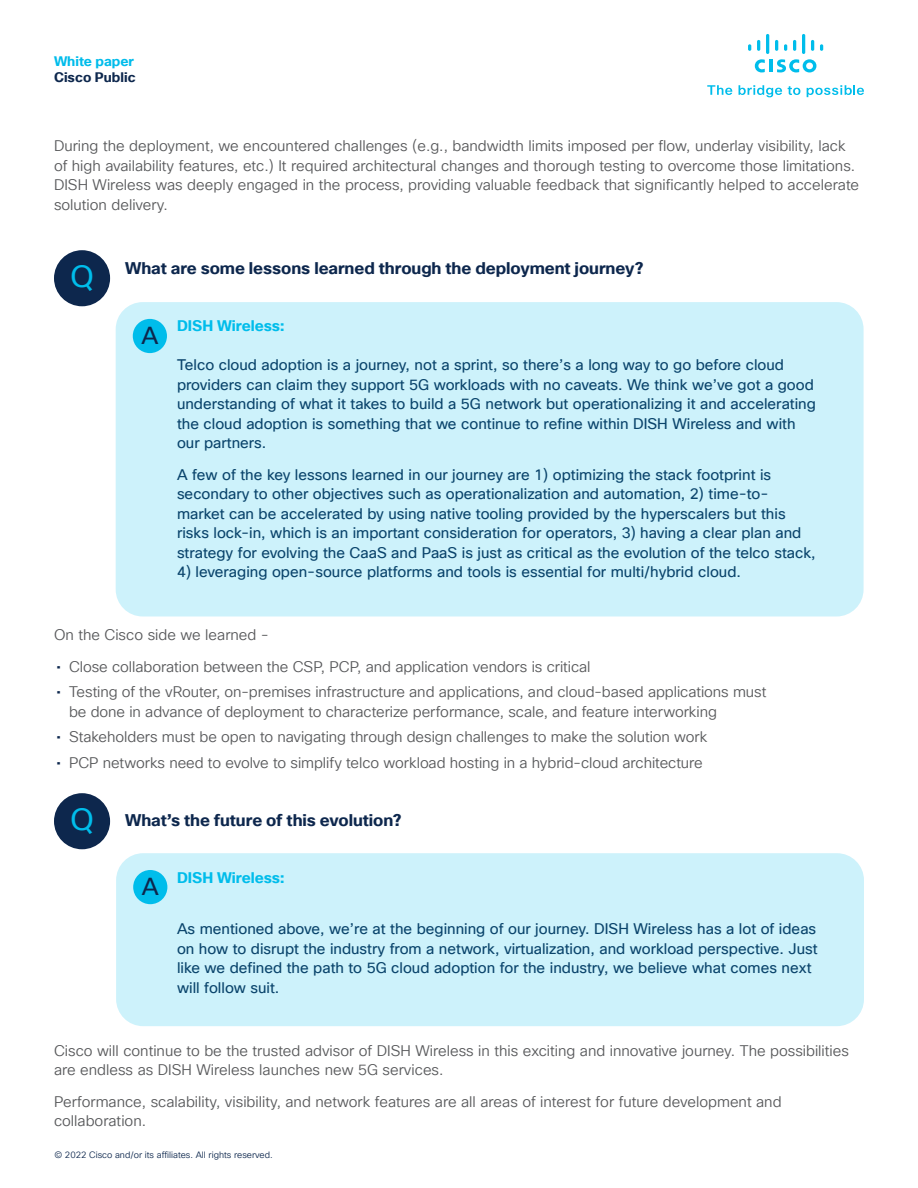
<style>
.page{position:relative;width:918px;height:1188px;background:#fff}
.page>*{position:absolute;margin:0;border:0;box-sizing:border-box;transform-origin:0 0}
.t1{font:30px "Cisco Sans TT";color:#00bdeb}
.t2{font:24px "Cisco Sans TT";color:#0d274d}
.t3{font:700 16.5px "Cisco Sans TT";letter-spacing:-.005em;color:#0d274d}
.t4{font:15px/19.5px "Cisco Sans TT Light";color:#58595b}
.t5{font:15px/19.5px "Cisco Sans TT";color:#0d274d}
.t6{font:700 15px "Cisco Sans TT";color:#00bdeb}
.t7{font:700 13.5px "Cisco Sans TT";color:#0d274d}
.t8{font:700 13.5px "Cisco Sans TT";color:#00bceb}
.t9{font:9px "Cisco Sans TT Light";color:#0d274d}
.s1{font-family:"Cisco Sans TT";color:#0d274d}
.s2{font-weight:400;font-size:30px;color:#00bdeb}
</style>
<div class="page">
<svg style="left:707px;top:85px;width:25px;height:10px"></svg>
<svg style="left:739px;top:85px;width:43px;height:12px"></svg>
<svg style="left:788px;top:86px;width:12px;height:9px"></svg>
<svg style="left:807px;top:85px;width:57px;height:12px"></svg>
<hr style="left:769px;top:60px;width:4px;height:12px;background:#00bdeb">
<svg style="left:755px;top:59px;width:10px;height:13px"></svg>
<svg style="left:777px;top:59px;width:39px;height:13px"></svg>
<svg style="left:748px;top:44px;width:3px;height:7px"></svg>
<svg style="left:757px;top:40px;width:3px;height:11px"></svg>
<hr style="left:766px;top:34px;width:3px;height:20px;background:#00bdeb;border-radius:2px">
<svg style="left:775px;top:40px;width:3px;height:11px"></svg>
<svg style="left:784px;top:44px;width:3px;height:7px"></svg>
<svg style="left:793px;top:40px;width:3px;height:11px"></svg>
<hr style="left:802px;top:34px;width:3px;height:20px;background:#00bdeb;border-radius:2px">
<svg style="left:811px;top:40px;width:3px;height:11px"></svg>
<svg style="left:820px;top:44px;width:3px;height:7px"></svg>
<div style="left:54px;top:793px;width:56px;height:56px;background:#0d274d;border-radius:50%"></div>
<div style="left:54px;top:250px;width:56px;height:56px;background:#0d274d;border-radius:50%"></div>
<div style="left:116px;top:302px;width:748px;height:315px;background:#cdf2fb;border-radius:27px"></div>
<div style="left:133px;top:319px;width:34px;height:34px;background:#00bdeb;border-radius:50%"></div>
<div style="left:116px;top:853px;width:748px;height:173px;background:#cdf2fb;border-radius:27px"></div>
<div style="left:133px;top:870px;width:34px;height:34px;background:#00bdeb;border-radius:50%"></div>
<p class="t8" style="left:54px;top:52px;width:82px">White paper</p>
<p class="t7" style="left:54px;top:69px;width:83px">Cisco Public</p>
<p class="t4" style="left:54px;top:137px;width:807px">During the deployment, we encountered challenges (e.g., bandwidth limits imposed per flow, underlay visibility, lack of high availability features, etc.) It required architectural changes and thorough testing to overcome those limitations.<br>DISH Wireless was deeply engaged in the process, providing valuable feedback that significantly helped to accelerate solution delivery.</p>
<h1 class="t1" style="left:70px;top:257px;width:25px">Q</h1>
<p class="t3" style="left:125px;top:258px;width:520px">What are some lessons learned through the deployment journey?</p>
<h2 class="t2" style="left:141px;top:320px;width:18px">A</h2>
<p class="t6" style="left:177px;top:316px;width:109px">DISH Wireless:</p>
<p class="t5" style="left:177px;top:356px;width:640px">Telco cloud adoption is a journey, not a sprint, so there’s a long way to go before cloud providers can claim they support 5G workloads with no caveats. We think we’ve got a good understanding of what it takes to build a 5G network but operationalizing it and accelerating the cloud adoption is something that we continue to refine within DISH Wireless and with our partners.</p>
<p class="t5" style="left:177px;top:465px;width:640px">A few of the key lessons learned in our journey are 1) optimizing the stack footprint is secondary to other objectives such as operationalization and automation, 2) time-to&shy;market can be accelerated by using native tooling provided by the hyperscalers but this risks lock-in, which is an important consideration for operators, 3) having a clear plan and strategy for evolving the CaaS and PaaS is just as critical as the evolution of the telco stack,</p>
<p class="t5" style="left:177px;top:563px;width:565px">4) leveraging open-source platforms and tools is essential for multi/hybrid cloud.</p>
<p class="t4" style="left:54px;top:626px;width:217px">On the Cisco side we learned -</p>
<p class="t4" style="left:56px;top:657px;width:536px"><span class="s1">•</span> Close collaboration between the CSP, PCP, and application vendors is critical</p>
<p class="t4" style="left:69px;top:683px;width:699px;text-indent:-13px"><span class="s1">•</span> Testing of the vRouter, on-premises infrastructure and applications, and cloud-based applications must be done in advance of deployment to characterize performance, scale, and feature interworking</p>
<p class="t4" style="left:56px;top:728px;width:652px"><span class="s1">•</span> Stakeholders must be open to navigating through design challenges to make the solution work</p>
<p class="t4" style="left:56px;top:753px;width:648px"><span class="s1">•</span> PCP networks need to evolve to simplify telco workload hosting in a hybrid-cloud architecture</p>
<p class="t3" style="left:70px;top:810px;width:332px"><span class="s2">Q</span> What’s the future of this evolution?</p>
<p class="t6" style="left:177px;top:868px;width:109px">DISH Wireless:</p>
<p class="t5" style="left:177px;top:920px;width:642px">As mentioned above, we’re at the beginning of our journey. DISH Wireless has a lot of ideas on how to disrupt the industry from a network, virtualization, and workload perspective. Just like we defined the path to 5G cloud adoption for the industry, we believe what comes next will follow suit.</p>
<h2 class="t2" style="left:142px;top:871px;width:18px">A</h2>
<p class="t4" style="left:54px;top:1041px;width:797px">Cisco will continue to be the trusted advisor of DISH Wireless in this exciting and innovative journey. The possibilities are endless as DISH Wireless launches new 5G services.</p>
<p class="t4" style="left:54px;top:1092px;width:729px">Performance, scalability, visibility, and network features are all areas of interest for future development and collaboration.</p>
<p class="t9" style="left:54px;top:1149px;width:220px">© 2022 Cisco and/or its affiliates. All rights reserved.</p>
</div>
